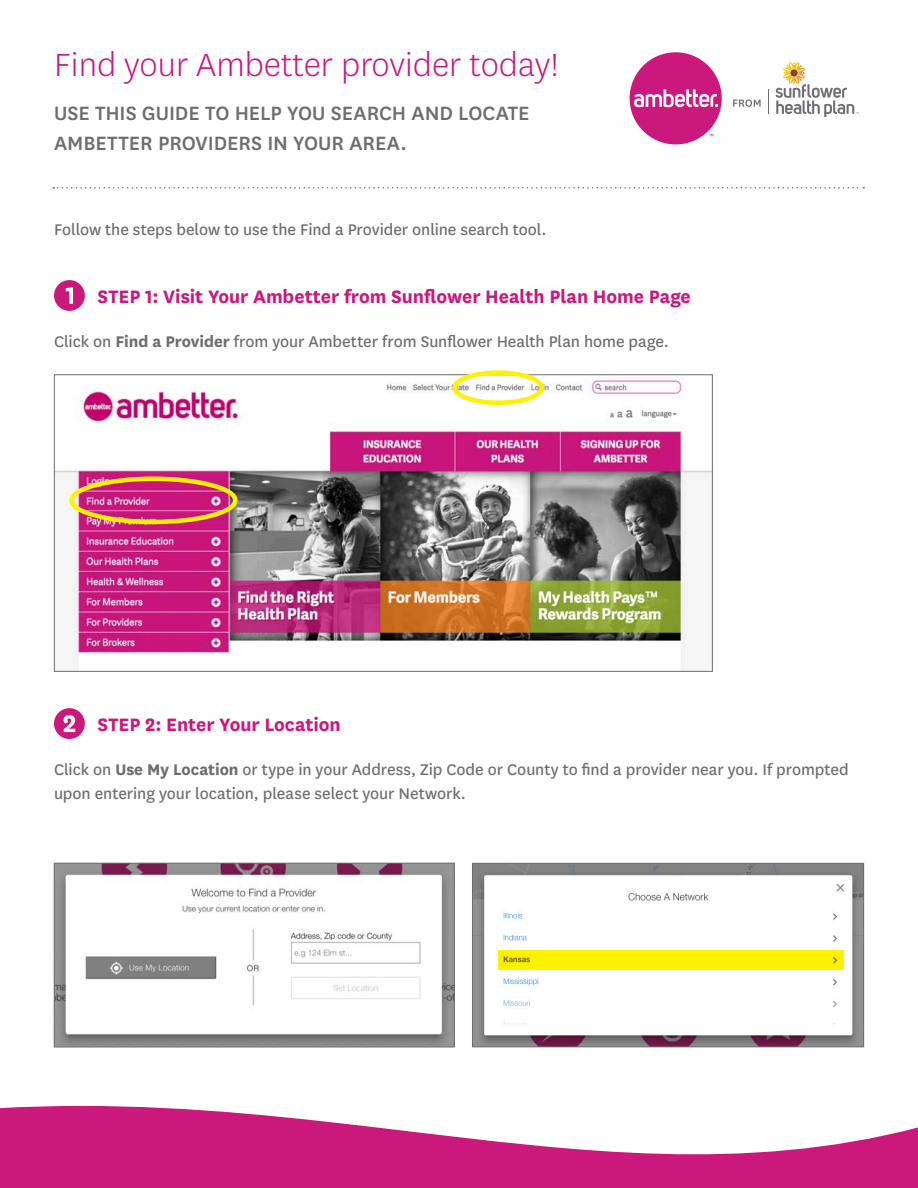
<style>
.page{position:relative;width:918px;height:1188px;background:#fff}
.page>*{position:absolute;margin:0;border:0;box-sizing:border-box;transform-origin:0 0}
.t1{font:300 37.5px "Centene Sans";color:#ca187d}
.t2{font:500 22.5px/30px "Centene Sans";color:#6c6d70}
.t3{font:700 21px "Centene Sans";letter-spacing:-.005em;color:#ca187d}
.t4{font:18px/24px "Centene Sans";letter-spacing:-.005em;color:#6c6d70}
.s1{font-weight:700}
</style>
<div class="page">
<svg style="left:733px;top:99px;width:28px;height:8px"></svg>
<svg style="left:768px;top:89px;width:1px;height:25px"></svg>
<div style="left:630px;top:52px;width:92px;height:92px;background:#ca187d;border-radius:50%"></div>
<svg style="left:634px;top:89px;width:84px;height:19px"></svg>
<svg style="left:776px;top:62px;width:83px;height:55px"></svg>
<div style="left:54px;top:280px;width:31px;height:31px;background:#ca187d;border-radius:50%"></div>
<svg style="left:66px;top:287px;width:7px;height:17px"></svg>
<img style="left:56px;top:377px;width:655px;height:293px">
<div style="left:69px;top:477px;width:169px;height:47px;border:4px solid #fff101;border-radius:50%"></div>
<div style="left:453px;top:370px;width:91px;height:35px;border:4px solid #fff101;border-radius:50%"></div>
<div style="left:54px;top:708px;width:31px;height:31px;background:#ca187d;border-radius:50%"></div>
<svg style="left:64px;top:715px;width:11px;height:17px"></svg>
<svg style="left:53px;top:187px;width:811px;height:2px"></svg>
<img style="left:56px;top:865px;width:397px;height:180px">
<div style="left:54px;top:863px;width:401px;height:184px;border:1px solid #6c6d70"></div>
<img style="left:474px;top:865px;width:388px;height:180px">
<div style="left:472px;top:863px;width:392px;height:184px;border:1px solid #6c6d70"></div>
<svg style="left:0;top:1106px;width:918px;height:82px;fill:#ca187d"></svg>
<div style="left:498px;top:950px;width:346px;height:19px;background:#fff101"></div>
<h1 class="t1" style="left:54px;top:41px;width:506px">Find your Ambetter provider today!</h1>
<p class="t2" style="left:54px;top:96px;width:477px">USE THIS GUIDE TO HELP YOU SEARCH AND LOCATE<br>AMBETTER PROVIDERS IN YOUR AREA.</p>
<p class="t4" style="left:54px;top:217px;width:494px">Follow the steps below to use the Find a Provider online search tool.</p>
<h2 class="t3" style="left:97px;top:282px;width:595px">STEP 1: Visit Your Ambetter from Sunflower Health Plan Home Page</h2>
<p class="t4" style="left:54px;top:329px;width:617px">Click on <span class="s1">Find a Provider</span> from your Ambetter from Sunflower Health Plan home page.</p>
<h2 class="t3" style="left:97px;top:710px;width:245px">STEP 2: Enter Your Location</h2>
<p class="t4" style="left:54px;top:757px;width:796px">Click on <span class="s1">Use My Location</span> or type in your Address, Zip Code or County to find a provider near you. If prompted upon entering your location, please select your Network.</p>
</div>
